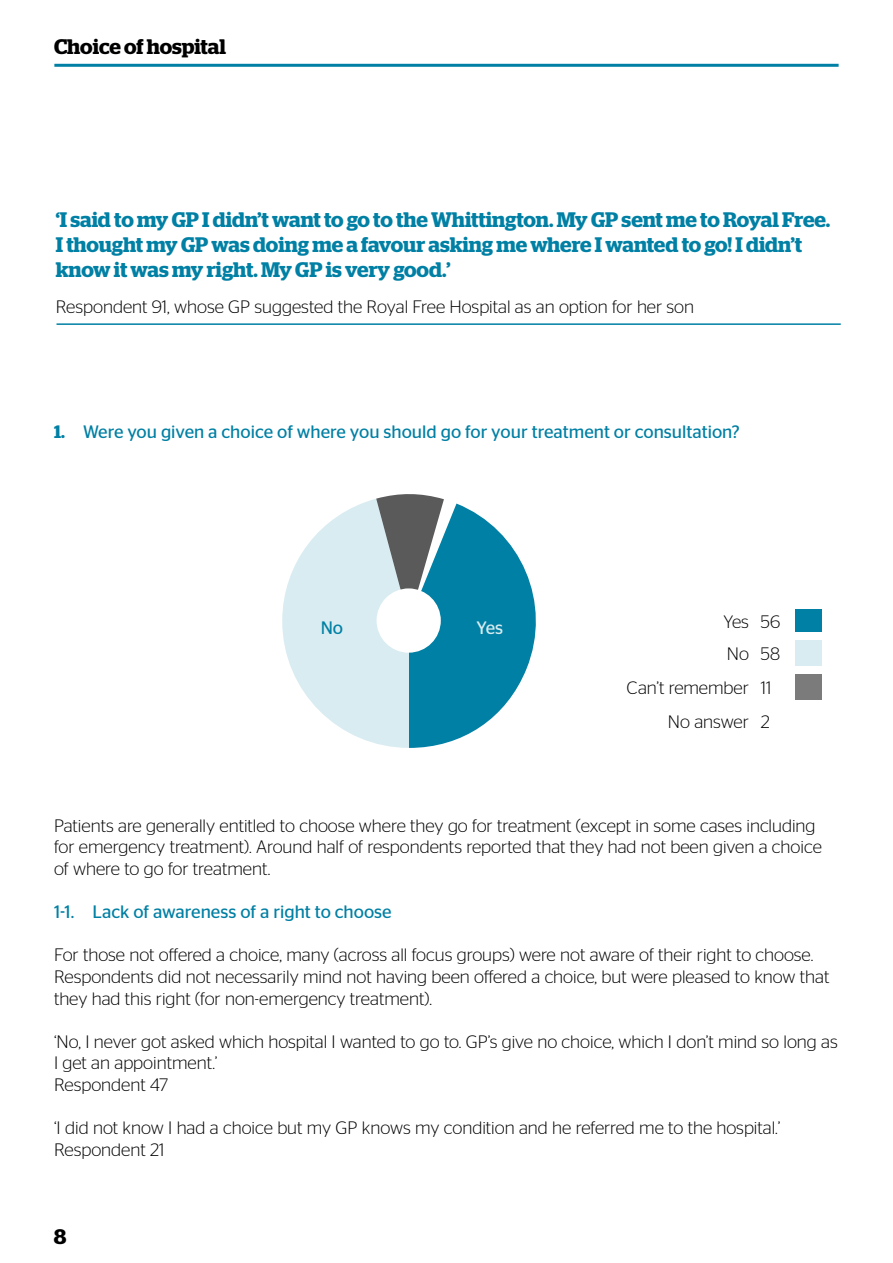
<style>
.page{position:relative;width:893px;height:1263px;background:#fff}
.page>*{position:absolute;margin:0;border:0;box-sizing:border-box;transform-origin:0 0}
.t1{font:600 21px/25.2px "Stag";letter-spacing:-.005em;color:#0080a4}
.t2{font:600 21px "Stag";letter-spacing:-.005em;color:#000}
.t3{font:300 18px/21.6px "Stag Sans";color:#000}
.t4{font:18px "Stag Sans";color:#0080a4}
.t5{font:18px "Stag Sans";color:#d9ecf1}
.s1{font-family:"Stag";font-weight:600}
</style>
<div class="page">
<hr style="left:54px;top:64px;width:785px;height:3px;background:#0080a4">
<hr style="left:57px;top:323px;width:784px;height:2px;background:#0080a4">
<svg style="left:282px;top:494px;width:254px;height:254px"></svg>
<div style="left:377px;top:588px;width:64px;height:65px;background:#fff;border-radius:50%"></div>
<div style="left:795px;top:609px;width:27px;height:23px;background:#0080a4"></div>
<div style="left:795px;top:640px;width:27px;height:26px;background:#d9ecf1"></div>
<div style="left:795px;top:674px;width:27px;height:26px;background:#7c7b7b"></div>
<p class="t2" style="left:54px;top:34px;width:173px">Choice of hospital</p>
<p class="t1" style="left:56px;top:207px;width:776px">‘I said to my GP I didn’t want to go to the Whittington. My GP sent me to Royal Free.<br>I thought my GP was doing me a favour asking me where I wanted to go! I didn’t know it was my right. My GP is very good.’</p>
<p class="t3" style="left:56px;top:296px;width:640px">Respondent 91, whose GP suggested the Royal Free Hospital as an option for her son</p>
<p class="t4" style="left:54px;top:421px;width:687px"><span class="s1">1.</span> Were you given a choice of where you should go for your treatment or consultation?</p>
<p class="t4" style="left:321px;top:617px;width:24px">No</p>
<p class="t5" style="left:477px;top:617px;width:28px">Yes</p>
<p class="t3" style="left:723px;top:605px;width:58px;line-height:32.4px">Yes 56<br>No 58</p>
<p class="t3" style="left:627px;top:671px;width:146px;line-height:34px;text-align:right">Can’t remember 11<br>No answer 2</p>
<p class="t3" style="left:54px;top:814px;width:769px">Patients are generally entitled to choose where they go for treatment (except in some cases including for emergency treatment). Around half of respondents reported that they had not been given a choice of where to go for treatment.</p>
<p class="t4" style="left:54px;top:902px;width:339px">1-1. Lack of awareness of a right to choose</p>
<p class="t3" style="left:54px;top:944px;width:777px">For those not offered a choice, many (across all focus groups) were not aware of their right to choose.<br>Respondents did not necessarily mind not having been offered a choice, but were pleased to know that they had this right (for non-emergency treatment).</p>
<p class="t3" style="left:54px;top:1030px;width:785px">‘No, I never got asked which hospital I wanted to go to. GP’s give no choice, which I don’t mind so long as<br>I get an appointment.’<br>Respondent 47</p>
<p class="t3" style="left:54px;top:1117px;width:728px">‘I did not know I had a choice but my GP knows my condition and he referred me to the hospital.’<br>Respondent 21</p>
<p class="t2" style="left:54px;top:1224px;width:14px">8</p>
</div>
